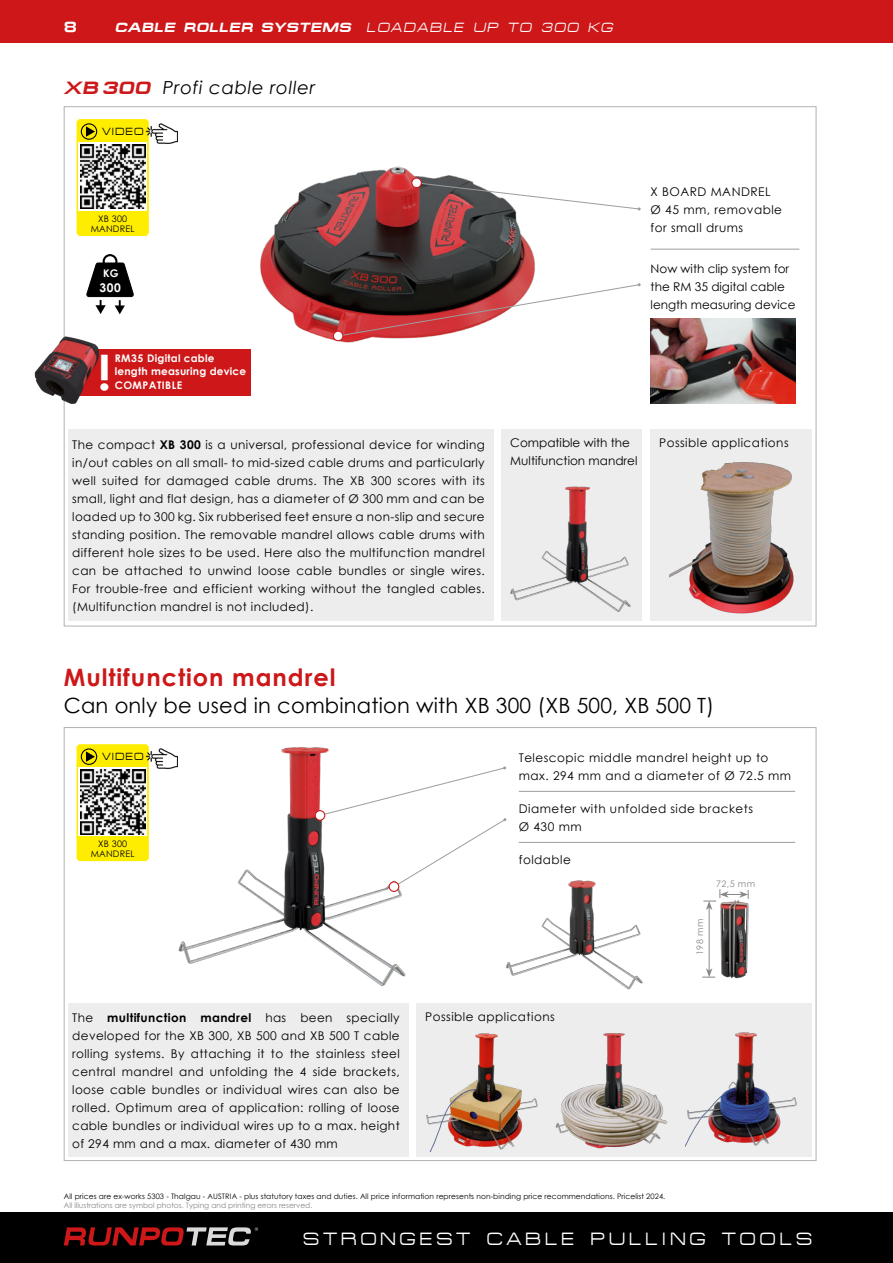
<style>
.page{position:relative;width:893px;height:1263px;background:#fff}
.page>*{position:absolute;margin:0;border:0;box-sizing:border-box;transform-origin:0 0}
.t1{font:700 48px "Century Gothic";color:#fff}
.t2{font:700 24px "Century Gothic";letter-spacing:.04em;color:#cd1719}
.t3{font:21px "Century Gothic";letter-spacing:.01em;color:#000}
.t4{font:18px "Micro Extended";letter-spacing:.2em;color:#fff}
.t5{font:italic 18px "Century Gothic";letter-spacing:.04em;color:#000}
.t6{font:700 15px "Micro Extended";color:#fff}
.t7{font:italic 700 13.5px "Micro Extended";letter-spacing:.04em;color:#fff}
.t8{font:12px/18px "Century Gothic";letter-spacing:.03em;color:#000}
.t9{font:12px/18px "Century Gothic";color:#000}
.t10{font:700 12px "Century Gothic";color:#fff}
.t11{font:700 10.5px/13.5px "Century Gothic";letter-spacing:.02em;color:#fff}
.t12{font:700 10.5px "Century Gothic";letter-spacing:.04em;color:#fff}
.t13{font:10.5px "Micro Extended";letter-spacing:.08em;color:#000}
.t14{font:9px/10.5px "Century Gothic";letter-spacing:.02em;color:#000;text-align:center}
.t15{font:9px "Century Gothic";letter-spacing:.04em;color:#878787}
.t16{font:7.5px "Century Gothic";letter-spacing:.01em;color:#000}
.t17{font:7.5px "Century Gothic";color:#878787}
.s1{font-weight:400}
.s2{font-family:"Micro Extended";font-weight:700;color:#cd1719}
.s3{font-weight:700}
</style>
<div class="page">
<div style="left:0;top:1212px;width:893px;height:51px;background:#000"></div>
<div style="left:0;top:0;width:893px;height:43px;background:#cd1719"></div>
<svg style="left:64px;top:1227px;width:194px;height:18px"></svg>
<div style="left:502px;top:429px;width:140px;height:192px;background:#ededed"></div>
<div style="left:651px;top:429px;width:161px;height:192px;background:#ededed"></div>
<img style="left:260px;top:166px;width:275px;height:177px">
<img style="left:510px;top:486px;width:121px;height:126px">
<img style="left:651px;top:319px;width:144px;height:85px">
<img style="left:669px;top:462px;width:125px;height:151px">
<img style="left:178px;top:747px;width:228px;height:239px">
<img style="left:506px;top:880px;width:137px;height:109px">
<div style="left:103px;top:254px;width:14px;height:15px;border:2px solid #000;border-radius:50%"></div>
<svg style="left:87px;top:263px;width:47px;height:51px"></svg>
<img style="left:720px;top:910px;width:29px;height:69px">
<hr style="left:709px;top:907px;width:1px;height:64px;background:#878787">
<svg style="left:702px;top:968px;width:13px;height:10px"></svg>
<svg style="left:703px;top:889px;width:46px;height:21px"></svg>
<div style="left:417px;top:1003px;width:395px;height:154px;background:#ededed"></div>
<svg style="left:416px;top:182px;width:225px;height:28px"></svg>
<svg style="left:337px;top:283px;width:304px;height:54px"></svg>
<svg style="left:319px;top:766px;width:187px;height:122px"></svg>
<div style="left:412px;top:178px;width:9px;height:10px;background:#fff;border-radius:50%"></div>
<div style="left:411px;top:178px;width:11px;height:10px;border:1px solid #cd1719;border-radius:50%"></div>
<div style="left:315px;top:811px;width:10px;height:9px;background:#fff;border-radius:50%"></div>
<div style="left:315px;top:810px;width:10px;height:11px;border:1px solid #cd1719;border-radius:50%"></div>
<div style="left:333px;top:331px;width:10px;height:10px;background:#fff;border-radius:50%"></div>
<div style="left:333px;top:331px;width:10px;height:10px;border:1px solid #cd1719;border-radius:50%"></div>
<div style="left:389px;top:882px;width:10px;height:9px;background:#fff;border-radius:50%"></div>
<div style="left:389px;top:881px;width:10px;height:11px;border:1px solid #cd1719;border-radius:50%"></div>
<hr style="left:651px;top:249px;width:148px;height:1px;background:#9d9d9c">
<hr style="left:519px;top:791px;width:276px;height:1px;background:#9d9d9c">
<hr style="left:519px;top:842px;width:276px;height:1px;background:#9d9d9c">
<div style="left:68px;top:429px;width:425px;height:192px;background:#ededed"></div>
<div style="left:68px;top:1003px;width:340px;height:154px;background:#ededed"></div>
<div style="left:64px;top:349px;width:187px;height:46px;background:#cd1719"></div>
<svg style="left:77px;top:119px;width:72px;height:117px;background:#f8e70b"></svg>
<svg style="left:79px;top:142px;width:68px;height:68px"></svg>
<img style="left:80px;top:144px;width:65px;height:65px">
<img style="left:146px;top:121px;width:32px;height:26px">
<svg style="left:77px;top:744px;width:72px;height:117px;background:#f8e707"></svg>
<svg style="left:79px;top:767px;width:68px;height:69px"></svg>
<img style="left:80px;top:769px;width:65px;height:65px">
<img style="left:146px;top:746px;width:32px;height:26px">
<img style="left:555px;top:1033px;width:112px;height:116px">
<img style="left:426px;top:1033px;width:112px;height:118px">
<img style="left:685px;top:1032px;width:112px;height:115px">
<img style="left:34px;top:336px;width:66px;height:68px">
<p class="t6" style="left:64px;top:18px;width:14px">8</p>
<p class="t7" style="left:115px;top:20px;width:499px">CABLE ROLLER SYSTEMS <span class="s1">LOADABLE UP TO 300 KG</span></p>
<h3 class="t5" style="left:64px;top:74px;width:253px"><span class="s2">XB 300</span> Profi cable roller</h3>
<p class="t13" style="left:102px;top:125px;width:43px">VIDEO</p>
<p class="t14" style="left:91px;top:213px;width:45px">XB 300<br>MANDREL</p>
<p class="t11" style="left:103px;top:266px;width:17px">KG</p>
<p class="t10" style="left:99px;top:278px;width:23px">300</p>
<p class="t11" style="left:115px;top:351px;width:133px">RM35 Digital cable length measuring device</p>
<h1 class="t1" style="left:98px;top:336px;width:15px">!</h1>
<p class="t12" style="left:115px;top:377px;width:69px">COMPATIBLE</p>
<p class="t8" style="left:72px;top:435px;width:414px;text-align:justify">The compact <span class="s3">XB 300</span> is a universal, professional device for winding in/out cables on all small- to mid-sized cable drums and particularly well suited for damaged cable drums. The XB 300 scores with its small, light and flat design, has a diameter of Ø 300 mm and can be loaded up to 300 kg. Six rubberised feet ensure a non-slip and secure standing position. The removable mandrel allows cable drums with different hole sizes to be used. Here also the multifunction mandrel can be attached to unwind loose cable bundles or single wires.<br>For trouble-free and efficient working without the tangled cables. (Multifunction mandrel is not included).</p>
<p class="t8" style="left:651px;top:183px;width:133px">X BOARD MANDREL<br>Ø 45 mm, removable for small drums</p>
<p class="t9" style="left:651px;top:259px;width:146px">Now with clip system for the RM 35 digital cable length measuring device</p>
<p class="t9" style="left:510px;top:433px;width:129px">Compatible with the<br>Multifunction mandrel</p>
<p class="t8" style="left:659px;top:433px;width:131px">Possible applications</p>
<h2 class="t2" style="left:64px;top:659px;width:273px">Multifunction mandrel</h2>
<h3 class="t3" style="left:64px;top:690px;width:652px">Can only be used in combination with XB 300 (XB 500, XB 500 T)</h3>
<p class="t13" style="left:102px;top:750px;width:43px">VIDEO</p>
<p class="t14" style="left:91px;top:838px;width:45px">XB 300<br>MANDREL</p>
<p class="t8" style="left:72px;top:1008px;width:329px;text-align:justify">The <span class="s3">multifunction mandrel</span> has been specially developed for the XB 300, XB 500 and XB 500 T cable rolling systems. By attaching it to the stainless steel central mandrel and unfolding the 4 side brackets, loose cable bundles or individual wires can also be rolled. Optimum area of application: rolling of loose cable bundles or individual wires up to a max. height of 294 mm and a max. diameter of 430 mm</p>
<p class="t8" style="left:519px;top:748px;width:274px">Telescopic middle mandrel height up to max. 294 mm and a diameter of Ø 72.5 mm</p>
<p class="t8" style="left:519px;top:799px;width:236px">Diameter with unfolded side brackets<br>Ø 430 mm</p>
<p class="t8" style="left:519px;top:850px;width:54px">foldable</p>
<p class="t8" style="left:425px;top:1007px;width:131px">Possible applications</p>
<p class="t15" style="left:694px;top:955px;width:38px;rotate:-90deg">198 mm</p>
<p class="t15" style="left:716px;top:877px;width:40px">72,5 mm</p>
<p class="t16" style="left:64px;top:1191px;width:603px">All prices are ex-works 5303 - Thalgau - AUSTRIA - plus statutory taxes and duties. All price information represents non-binding price recommendations. Pricelist 2024.</p>
<p class="t17" style="left:64px;top:1200px;width:250px">All illustrations are symbol photos. Typing and printing errors reserved.</p>
<h3 class="t4" style="left:303px;top:1229px;width:511px">STRONGEST CABLE PULLING TOOLS</h3>
</div>
